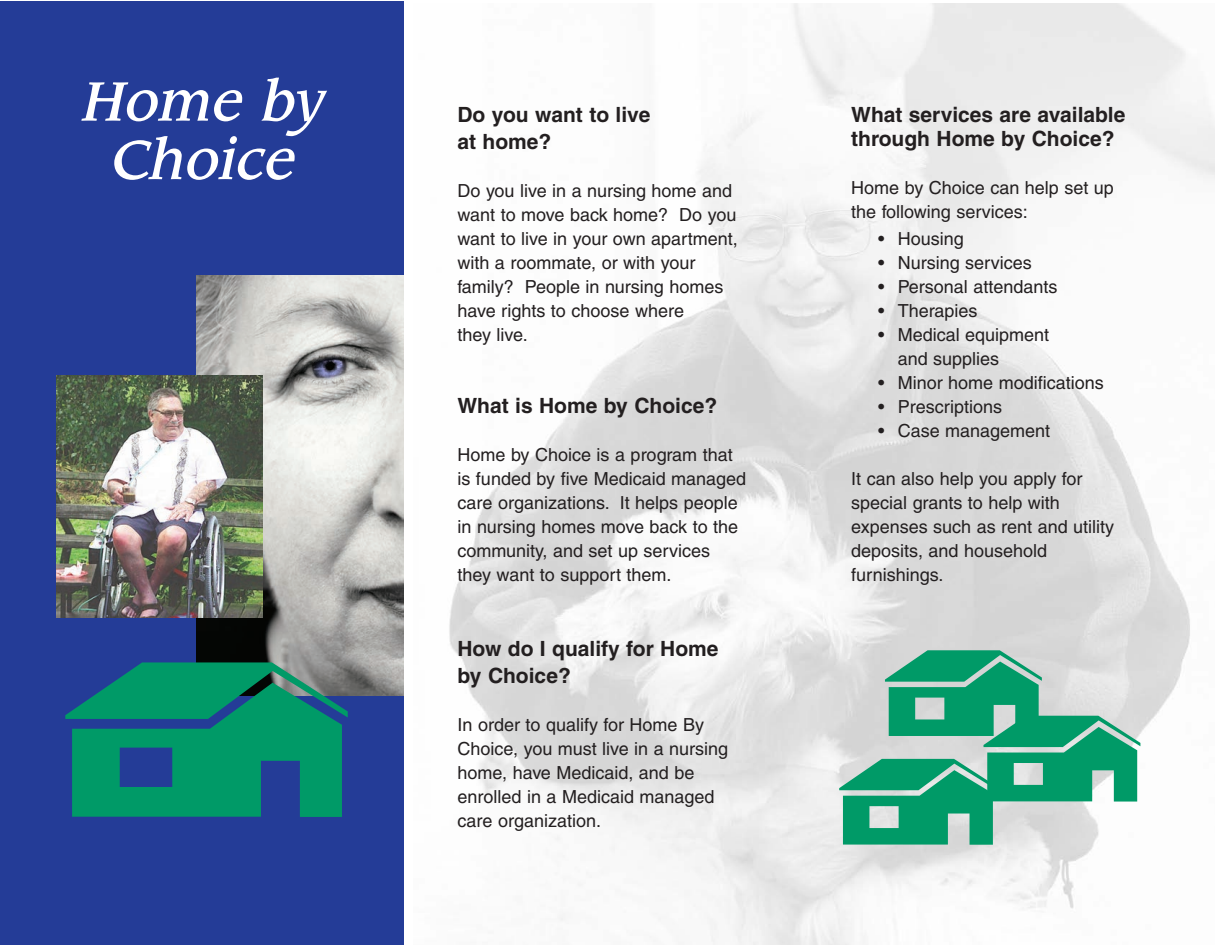
<style>
.page{position:relative;width:1215px;height:945px;background:#fff}
.page>*{position:absolute;margin:0;border:0;box-sizing:border-box;transform-origin:0 0}
.t1{font:italic 500 54px/58.5px "Leawood";color:#fff;text-align:center}
.t2{font:700 21px/27px "Helvetica";color:#231f20}
.t3{font:18px/24px "Helvetica";color:#231f20}
</style>
<div class="page">
<img style="left:449px;top:3px;width:766px;height:942px">
<div style="left:0;top:2px;width:404px;height:943px;background:#243c97"></div>
<img style="left:196px;top:275px;width:208px;height:421px">
<svg style="left:839px;top:650px;width:301px;height:195px;background:#73bda5"></svg>
<svg style="left:65px;top:662px;width:283px;height:155px"></svg>
<img style="left:57px;top:375px;width:206px;height:243px">
<h1 class="t1" style="left:83px;top:77px;width:244px">Home by<br>Choice</h1>
<p class="t2" style="left:458px;top:103px;width:195px">Do you want to live at home?</p>
<p class="t3" style="left:458px;top:180px;width:282px">Do you live in a nursing home and want to move back home? Do you want to live in your own apartment, with a roommate, or with your family? People in nursing homes have rights to choose where<br>they live.</p>
<p class="t2" style="left:458px;top:394px;width:261px">What is Home by Choice?</p>
<p class="t3" style="left:458px;top:444px;width:290px">Home by Choice is a program that is funded by five Medicaid managed care organizations. It helps people in nursing homes move back to the community, and set up services they want to support them.</p>
<p class="t2" style="left:458px;top:637px;width:263px">How do I qualify for Home by Choice?</p>
<p class="t3" style="left:458px;top:714px;width:272px">In order to qualify for Home By<br>Choice, you must live in a nursing home, have Medicaid, and be enrolled in a Medicaid managed care organization.</p>
<p class="t2" style="left:851px;top:104px;width:276px;line-height:24px">What services are available through Home by Choice?</p>
<p class="t3" style="left:851px;top:177px;width:264px">Home by Choice can help set up the following services:</p>
<p class="t3" style="left:878px;top:228px;width:87px">• Housing</p>
<p class="t3" style="left:878px;top:252px;width:155px">• Nursing services</p>
<p class="t3" style="left:878px;top:276px;width:181px">• Personal attendants</p>
<p class="t3" style="left:878px;top:300px;width:101px">• Therapies</p>
<p class="t3" style="left:898px;top:324px;width:153px;text-indent:-19px">• Medical equipment and supplies</p>
<p class="t3" style="left:878px;top:372px;width:227px">• Minor home modifications</p>
<p class="t3" style="left:878px;top:396px;width:125px">• Prescriptions</p>
<p class="t3" style="left:878px;top:420px;width:174px">• Case management</p>
<p class="t3" style="left:851px;top:468px;width:265px">It can also help you apply for special grants to help with expenses such as rent and utility deposits, and household furnishings.</p>
</div>
